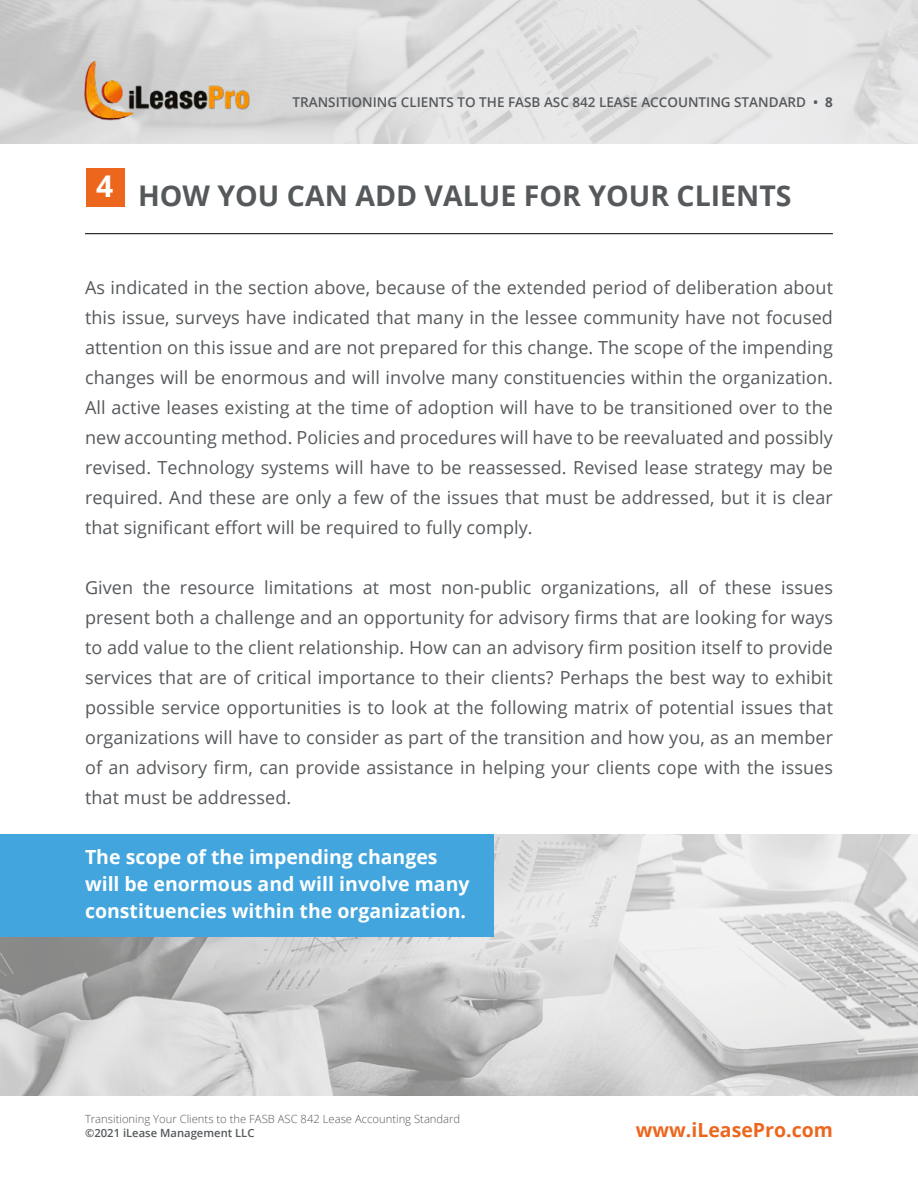
<style>
.page{position:relative;width:918px;height:1188px;background:#fff}
.page>*{position:absolute;margin:0;border:0;box-sizing:border-box;transform-origin:0 0}
.t1{font:700 28.5px "Open Sans";color:#55595c}
.t2{font:700 19.5px/27px "Open Sans";color:#fff}
.t3{font:700 19.5px "Open Sans";color:#ec671d}
.t4{font:18px/30px "Open Sans";letter-spacing:.005em;color:#55595c;text-align:justify}
.t5{font:600 13.5px "Open Sans";color:#55595c}
.t6{font:300 11.25px "Open Sans";color:#55595c}
.t7{font:600 11.25px "Open Sans";color:#55595c}
.s1{font-weight:700}
</style>
<div class="page">
<img style="left:0;top:834px;width:918px;height:262px">
<div style="left:86px;top:168px;width:39px;height:38px;background:#ec671d"></div>
<hr style="left:85px;top:233px;width:748px;height:1px;background:#000">
<div style="left:0;top:834px;width:493px;height:103px;background:#42a5dd"></div>
<img style="left:0;top:0;width:918px;height:144px">
<img style="left:77px;top:53px;width:186px;height:76px">
<p class="t5" style="left:293px;top:93px;width:542px">TRANSITIONING CLIENTS TO THE FASB ASC 842 LEASE ACCOUNTING STANDARD • <span class="s1">8</span></p>
<h1 class="t1" style="left:96px;top:175px;width:697px"><sup>4</sup> HOW YOU CAN ADD VALUE FOR YOUR CLIENTS</h1>
<p class="t4" style="left:85px;top:272px;width:750px">As indicated in the section above, because of the extended period of deliberation about this issue, surveys have indicated that many in the lessee community have not focused attention on this issue and are not prepared for this change. The scope of the impending changes will be enormous and will involve many constituencies within the organization.<br>All active leases existing at the time of adoption will have to be transitioned over to the new accounting method. Policies and procedures will have to be reevaluated and possibly revised. Technology systems will have to be reassessed. Revised lease strategy may be required. And these are only a few of the issues that must be addressed, but it is clear that significant effort will be required to fully comply.</p>
<p class="t4" style="left:85px;top:572px;width:750px">Given the resource limitations at most non-public organizations, all of these issues present both a challenge and an opportunity for advisory firms that are looking for ways to add value to the client relationship. How can an advisory firm position itself to provide services that are of critical importance to their clients? Perhaps the best way to exhibit possible service opportunities is to look at the following matrix of potential issues that organizations will have to consider as part of the transition and how you, as an member of an advisory firm, can provide assistance in helping your clients cope with the issues that must be addressed.</p>
<p class="t2" style="left:85px;top:843px;width:386px">The scope of the impending changes will be enormous and will involve many constituencies within the organization.</p>
<p class="t6" style="left:85px;top:1111px;width:377px">Transitioning Your Clients to the FASB ASC 842 Lease Accounting Standard</p>
<p class="t7" style="left:85px;top:1125px;width:171px">©2021 iLease Management LLC</p>
<p class="t3" style="left:636px;top:1116px;width:199px">www.iLeasePro.com</p>
</div>
